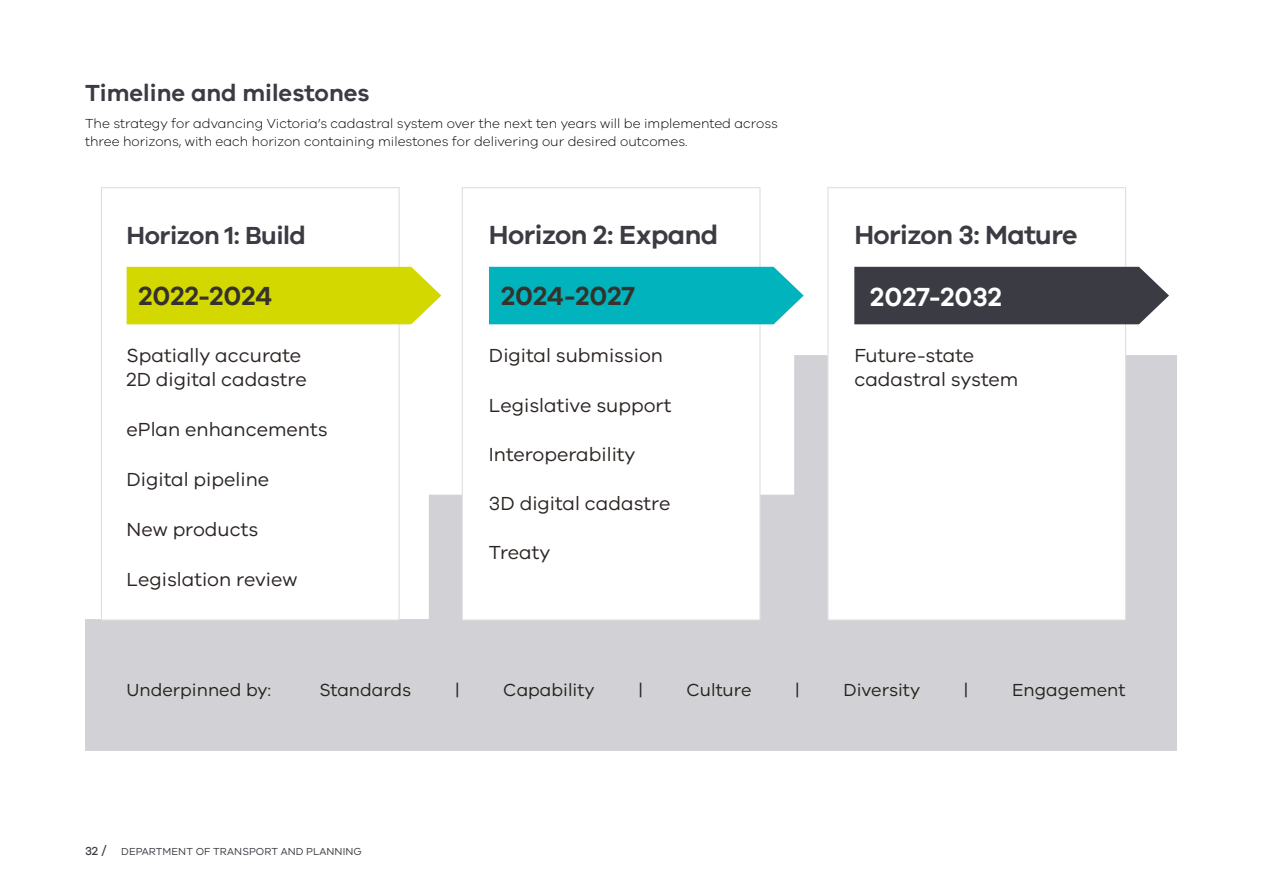
<style>
.page{position:relative;width:1263px;height:893px;background:#fff}
.page>*{position:absolute;margin:0;border:0;box-sizing:border-box;transform-origin:0 0}
.t1{font:600 27px "VIC";letter-spacing:-.02em;color:#3b3c43}
.t2{font:600 27px "VIC";color:#35312c}
.t3{font:600 27px "VIC";color:#fff}
.t4{font:600 25.5px "VIC";letter-spacing:-.02em;color:#3b3c43}
.t5{font:600 24px "VIC";color:#3b3c43}
.t6{font:19.5px/23.4px "VIC";color:#2b2523}
.t7{font:18px "VIC";color:#26231e}
.t8{font:300 13.5px/18px "VIC";color:#000}
.t9{font:10.5px "VIC";letter-spacing:.01em;color:#3b3c43}
.s1{font-weight:500;font-size:12px}
.s2{font-weight:500;font-size:13.5px}
</style>
<div class="page">
<svg style="left:85px;top:355px;width:1092px;height:396px;background:#d7d7da"></svg>
<div style="left:462px;top:188px;width:298px;height:432px;background:#fff"></div>
<div style="left:462px;top:187px;width:298px;height:434px;border:1px solid #dfdfdf"></div>
<div style="left:489px;top:267px;width:315px;height:57px;background:#00b3bd"></div>
<div style="left:828px;top:188px;width:297px;height:432px;background:#fff"></div>
<div style="left:827px;top:187px;width:299px;height:434px;border:1px solid #dfdfdf"></div>
<div style="left:854px;top:267px;width:315px;height:57px;background:#3b3c43"></div>
<div style="left:101px;top:188px;width:298px;height:432px;background:#fff"></div>
<div style="left:101px;top:187px;width:299px;height:434px;border:1px solid #dfdfdf"></div>
<div style="left:127px;top:267px;width:314px;height:57px;background:#d3d800"></div>
<p class="t5" style="left:85px;top:78px;width:286px">Timeline and milestones</p>
<p class="t8" style="left:85px;top:114px;width:694px">The strategy for advancing Victoria’s cadastral system over the next ten years will be implemented across three horizons, with each horizon containing milestones for delivering our desired outcomes.</p>
<h2 class="t4" style="left:127px;top:220px;width:181px">Horizon 1: Build</h2>
<h1 class="t1" style="left:489px;top:219px;width:231px">Horizon 2: Expand</h1>
<h1 class="t1" style="left:854px;top:219px;width:225px">Horizon 3: Mature</h1>
<h1 class="t2" style="left:139px;top:280px;width:135px">2022-2024</h1>
<h1 class="t2" style="left:501px;top:280px;width:135px">2024-2027</h1>
<h1 class="t3" style="left:870px;top:281px;width:133px">2027-2032</h1>
<p class="t6" style="left:127px;top:344px;width:182px">Spatially accurate<br>2D digital cadastre</p>
<p class="t6" style="left:127px;top:417px;width:202px">ePlan enhancements</p>
<p class="t6" style="left:127px;top:467px;width:144px">Digital pipeline</p>
<p class="t6" style="left:127px;top:517px;width:133px">New products</p>
<p class="t6" style="left:127px;top:567px;width:172px">Legislation review</p>
<p class="t6" style="left:489px;top:344px;width:176px">Digital submission</p>
<p class="t6" style="left:854px;top:344px;width:165px">Future-state cadastral system</p>
<p class="t6" style="left:489px;top:393px;width:184px">Legislative support</p>
<p class="t6" style="left:489px;top:442px;width:148px">Interoperability</p>
<p class="t6" style="left:489px;top:491px;width:183px">3D digital cadastre</p>
<p class="t6" style="left:489px;top:540px;width:63px">Treaty</p>
<p class="t7" style="left:127px;top:679px;width:146px">Underpinned by:</p>
<p class="t7" style="left:319px;top:679px;width:93px">Standards</p>
<p class="t7" style="left:455px;top:679px;width:6px">|</p>
<p class="t7" style="left:503px;top:679px;width:93px">Capability</p>
<p class="t7" style="left:638px;top:679px;width:6px">|</p>
<p class="t7" style="left:687px;top:679px;width:66px">Culture</p>
<p class="t7" style="left:795px;top:679px;width:6px">|</p>
<p class="t7" style="left:843px;top:679px;width:78px">Diversity</p>
<p class="t7" style="left:964px;top:679px;width:6px">|</p>
<p class="t7" style="left:1012px;top:679px;width:115px">Engagement</p>
<p class="t9" style="left:85px;top:845px;width:278px"><span class="s1">32</span> <span class="s2">/</span> DEPARTMENT OF TRANSPORT AND PLANNING</p>
</div>
